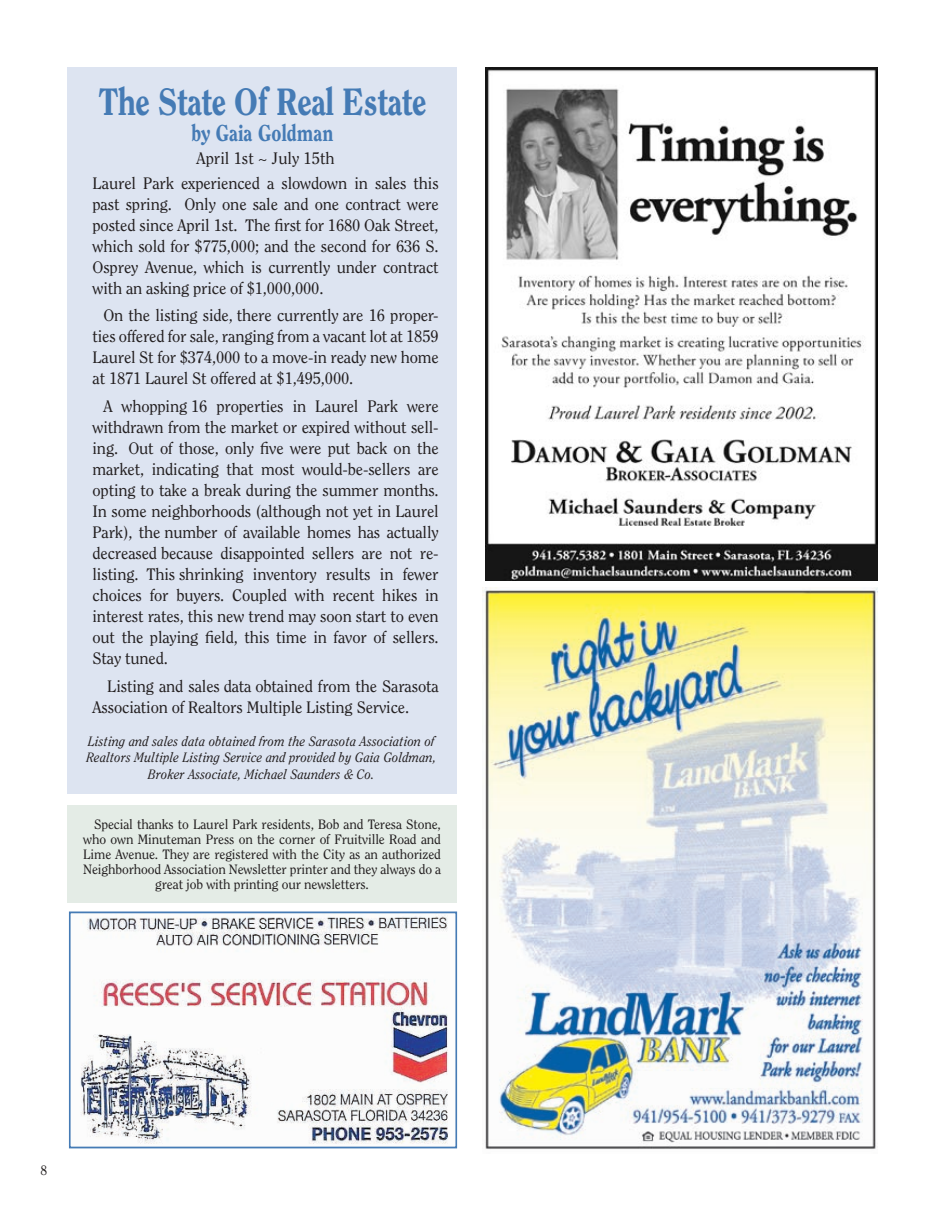
<style>
.page{position:relative;width:945px;height:1215px;background:#fff}
.page>*{position:absolute;margin:0;border:0;box-sizing:border-box;transform-origin:0 0}
.t1{font:800 37.8px "Clearface";letter-spacing:-.02em;color:#457bb5;scale:.87 1}
.t2{font:800 22.95px "Clearface";color:#457bb5;scale:.87 1}
.t3{font:16.5px/21px "Clearface";letter-spacing:-.01em;color:#231f20;text-align:justify}
.t4{font:13.5px "Clearface";letter-spacing:-.01em;color:#231f20}
.t5{font:italic 13.5px/16.5px "Clearface";letter-spacing:.02em;color:#231f20;text-align:center;scale:.92 1}
</style>
<div class="page">
<div style="left:68px;top:68px;width:390px;height:726px;background:#dde4f1"></div>
<div style="left:68px;top:806px;width:390px;height:97px;background:#e4ece6"></div>
<img style="left:80px;top:915px;width:368px;height:229px">
<div style="left:69px;top:912px;width:388px;height:236px;border:2px solid #457bb5"></div>
<img style="left:486px;top:67px;width:391px;height:514px">
<img style="left:483px;top:587px;width:395px;height:562px">
<h1 class="t1" style="left:98px;top:79px;width:379px">The State Of Real Estate</h1>
<h2 class="t2" style="left:192px;top:119px;width:165px">by Gaia Goldman</h2>
<p class="t3" style="left:93px;top:146px;width:348px;line-height:24.3px;text-align:center">April 1st ~ July 15th<br>Laurel Park experienced a slowdown in sales this</p>
<p class="t3" style="left:93px;top:193px;width:348px">past spring. Only one sale and one contract were posted since April 1st. The first for 1680 Oak Street, which sold for $775,000; and the second for 636 S.<br>Osprey Avenue, which is currently under contract with an asking price of $1,000,000.</p>
<p class="t3" style="left:93px;top:305px;width:348px;text-indent:11px">On the listing side, there currently are 16 proper&shy;ties offered for sale, ranging from a vacant lot at 1859<br>Laurel St for $374,000 to a move-in ready new home at 1871 Laurel St offered at $1,495,000.</p>
<p class="t3" style="left:93px;top:396px;width:348px;text-indent:11px">A whopping 16 properties in Laurel Park were withdrawn from the market or expired without sell&shy;ing. Out of those, only five were put back on the market, indicating that most would-be-sellers are opting to take a break during the summer months.<br>In some neighborhoods (although not yet in Laurel Park), the number of available homes has actually decreased because disappointed sellers are not re&shy;listing. This shrinking inventory results in fewer choices for buyers. Coupled with recent hikes in interest rates, this new trend may soon start to even out the playing field, this time in favor of sellers.<br>Stay tuned.</p>
<p class="t3" style="left:93px;top:675px;width:348px;text-indent:15px">Listing and sales data obtained from the Sarasota<br>Association of Realtors Multiple Listing Service.</p>
<p class="t5" style="left:86px;top:733px;width:382px">Listing and sales data obtained from the Sarasota Association of<br>Realtors Multiple Listing Service and provided by Gaia Goldman,<br>Broker Associate, Michael Saunders &amp; Co.</p>
<p class="t4" style="left:94px;top:816px;width:348px">Special thanks to Laurel Park residents, Bob and Teresa Stone,</p>
<p class="t4" style="left:83px;top:831px;width:359px">who own Minuteman Press on the corner of Fruitville Road and</p>
<p class="t4" style="left:83px;top:846px;width:359px">Lime Avenue. They are registered with the City as an authorized</p>
<p class="t4" style="left:83px;top:861px;width:359px">Neighborhood Association Newsletter printer and they always do a</p>
<p class="t4" style="left:155px;top:876px;width:215px">great job with printing our newsletters.</p>
<p class="t4" style="left:40px;top:1163px;width:8px">8</p>
</div>
